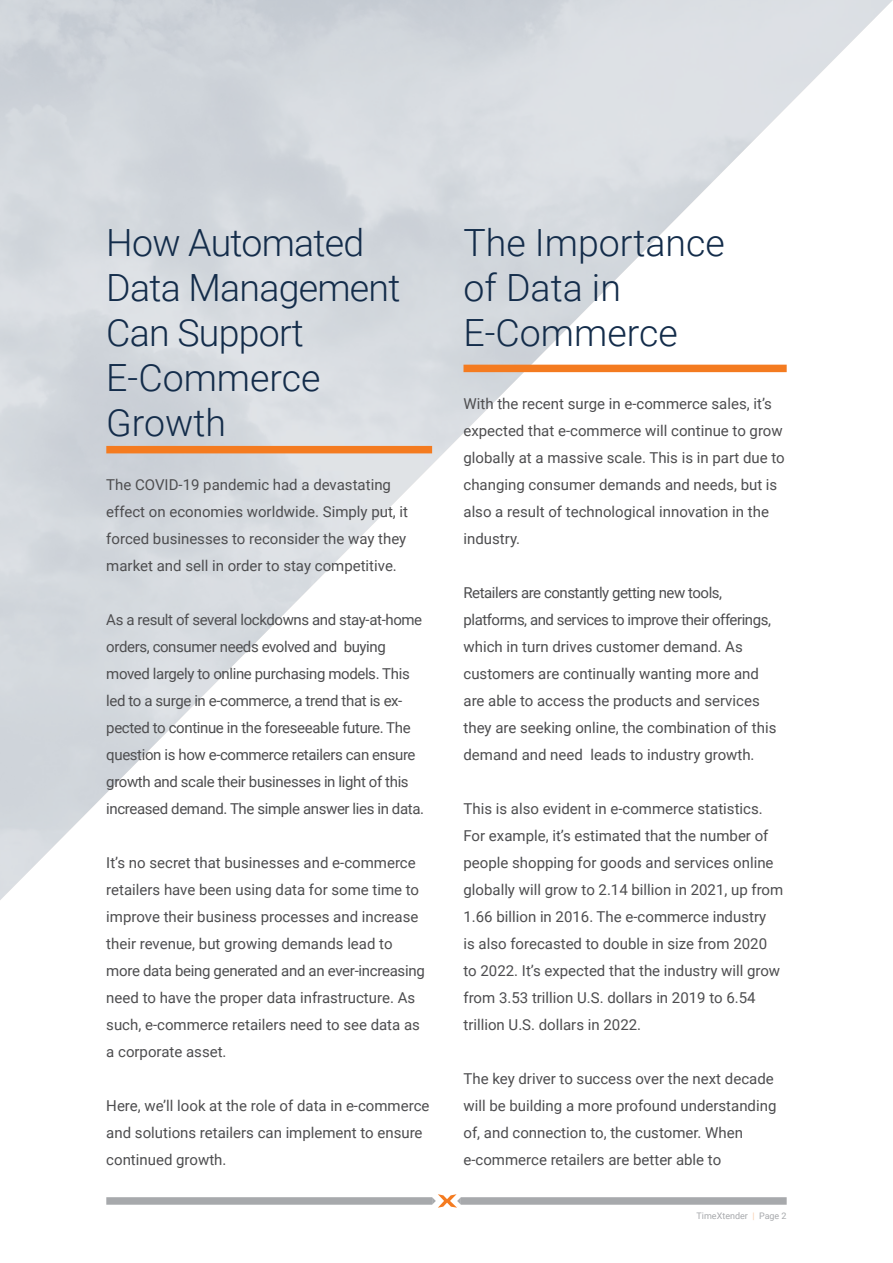
<style>
.page{position:relative;width:893px;height:1263px;background:#fff}
.page>*{position:absolute;margin:0;border:0;box-sizing:border-box;transform-origin:0 0}
.t1{font:300 37.5px/45px "Roboto";letter-spacing:-.02em;color:#132c4a}
.t2{font:300 37.5px/45px "Roboto";color:#132c4a}
.t3{font:15px/27px "Roboto";color:#4d4d4f}
.t4{font:15px/27px "Roboto";letter-spacing:-.025em;color:#4d4d4f}
.t5{font:9px "Roboto";color:#a7a9ac}
.s1{color:#f9cead}
</style>
<div class="page">
<div style="left:106px;top:446px;width:326px;height:7px;background:#f47b20"></div>
<div style="left:463px;top:365px;width:324px;height:7px;background:#f47b20"></div>
<div style="left:106px;top:1197px;width:326px;height:8px;background:#a7a9ac"></div>
<div style="left:461px;top:1197px;width:326px;height:8px;background:#a7a9ac"></div>
<svg style="left:432px;top:1194px;width:29px;height:14px"></svg>
<h1 class="t1" style="left:106px;top:218px;width:296px">How Automated<br>Data Management<br>Can Support<br>E-Commerce<br>Growth</h1>
<p class="t3" style="left:106px;top:471px;width:303px">The COVID-19 pandemic had a devastating effect on economies worldwide. Simply put, it forced businesses to reconsider the way they market and sell in order to stay competitive.</p>
<p class="t4" style="left:106px;top:606px;width:319px">As a result of several lockdowns and stay-at-home orders, consumer needs evolved and buying moved largely to online purchasing models. This led to a surge in e-commerce, a trend that is ex&shy;pected to continue in the foreseeable future. The question is how e-commerce retailers can ensure growth and scale their businesses in light of this increased demand. The simple answer lies in data.</p>
<p class="t3" style="left:106px;top:849px;width:320px">It’s no secret that businesses and e-commerce retailers have been using data for some time to improve their business processes and increase their revenue, but growing demands lead to more data being generated and an ever-increasing need to have the proper data infrastructure. As such, e-commerce retailers need to see data as a corporate asset.</p>
<p class="t3" style="left:106px;top:1092px;width:325px">Here, we’ll look at the role of data in e-commerce and solutions retailers can implement to ensure continued growth.</p>
<h1 class="t2" style="left:463px;top:218px;width:263px">The Importance of Data in<br>E-Commerce</h1>
<p class="t3" style="left:463px;top:390px;width:323px">With the recent surge in e-commerce sales, it’s expected that e-commerce will continue to grow globally at a massive scale. This is in part due to changing consumer demands and needs, but is also a result of technological innovation in the industry.</p>
<p class="t3" style="left:463px;top:579px;width:314px">Retailers are constantly getting new tools, platforms, and services to improve their offerings, which in turn drives customer demand. As customers are continually wanting more and are able to access the products and services they are seeking online, the combination of this demand and need leads to industry growth.</p>
<p class="t3" style="left:463px;top:795px;width:321px">This is also evident in e-commerce statistics.<br>For example, it’s estimated that the number of people shopping for goods and services online globally will grow to 2.14 billion in 2021, up from 1.66 billion in 2016. The e-commerce industry<br>is also forecasted to double in size from 2020 to 2022. It’s expected that the industry will grow from 3.53 trillion U.S. dollars in 2019 to 6.54 trillion U.S. dollars in 2022.</p>
<p class="t3" style="left:463px;top:1065px;width:314px">The key driver to success over the next decade will be building a more profound understanding of, and connection to, the customer. When e-commerce retailers are better able to</p>
<p class="t5" style="left:696px;top:1210px;width:92px">TimeXtender <span class="s1">|</span> Page 2</p>
</div>
